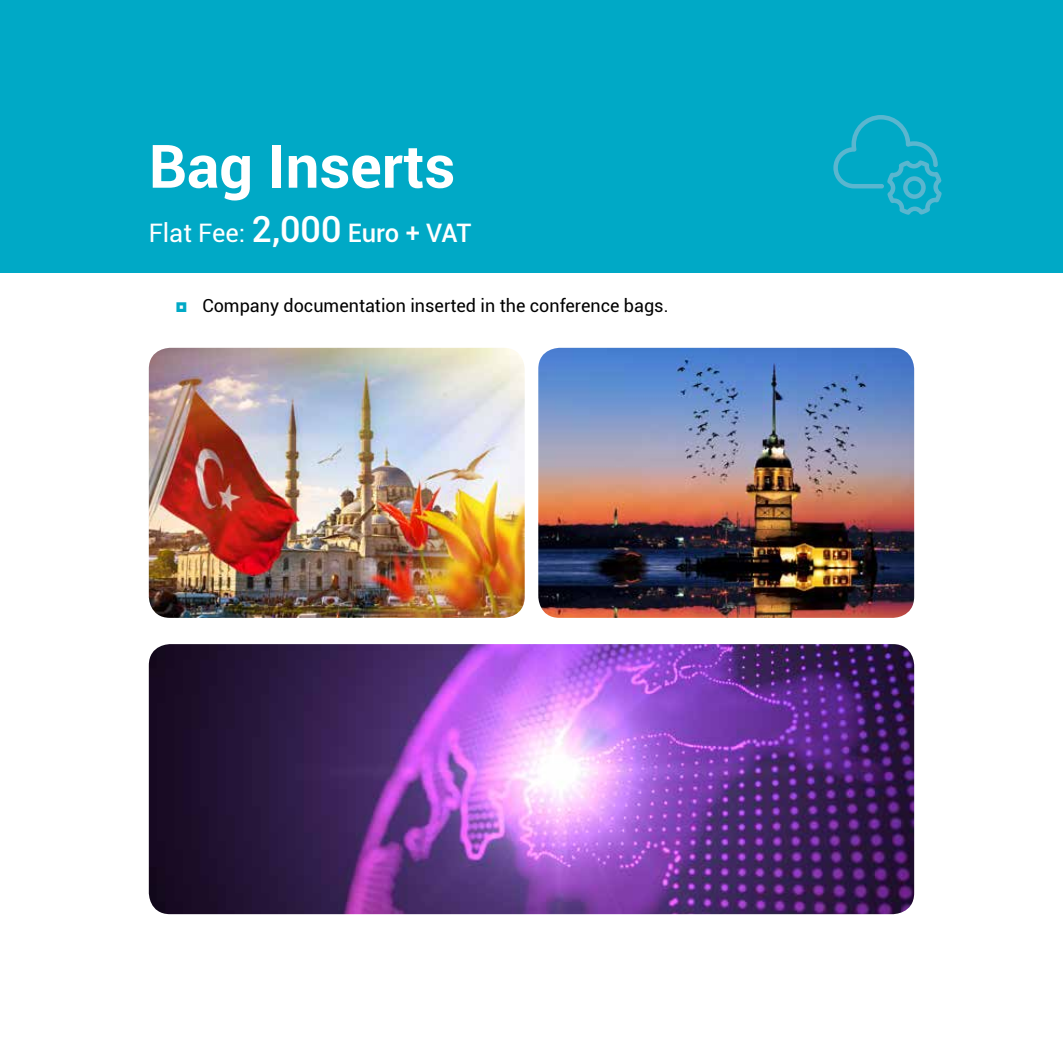
<style>
.page{position:relative;width:1063px;height:1063px;background:#fff}
.page>*{position:absolute;margin:0;border:0;box-sizing:border-box;transform-origin:0 0}
.t1{font:700 60px "Roboto";color:#fff}
.t2{font:25.5px "Roboto";color:#fff}
.t3{font:18px "Roboto";color:#000}
.s1{font-weight:500;font-size:36px}
.s2{font-weight:500}
</style>
<div class="page">
<div style="left:0;top:0;width:1063px;height:272px;background:#00a9c6"></div>
<img style="left:149px;top:348px;width:376px;height:270px">
<img style="left:149px;top:644px;width:765px;height:270px">
<img style="left:538px;top:348px;width:376px;height:270px">
<svg style="left:833px;top:115px;width:109px;height:100px"></svg>
<h1 class="t1" style="left:149px;top:124px;width:308px">Bag Inserts</h1>
<h2 class="t2" style="left:149px;top:215px;width:324px">Flat Fee: <span class="s1">2,000</span> <span class="s2">Euro + VAT</span></h2>
<p class="t3" style="left:202px;top:293px;width:468px">Company documentation inserted in the conference bags.</p>
</div>
